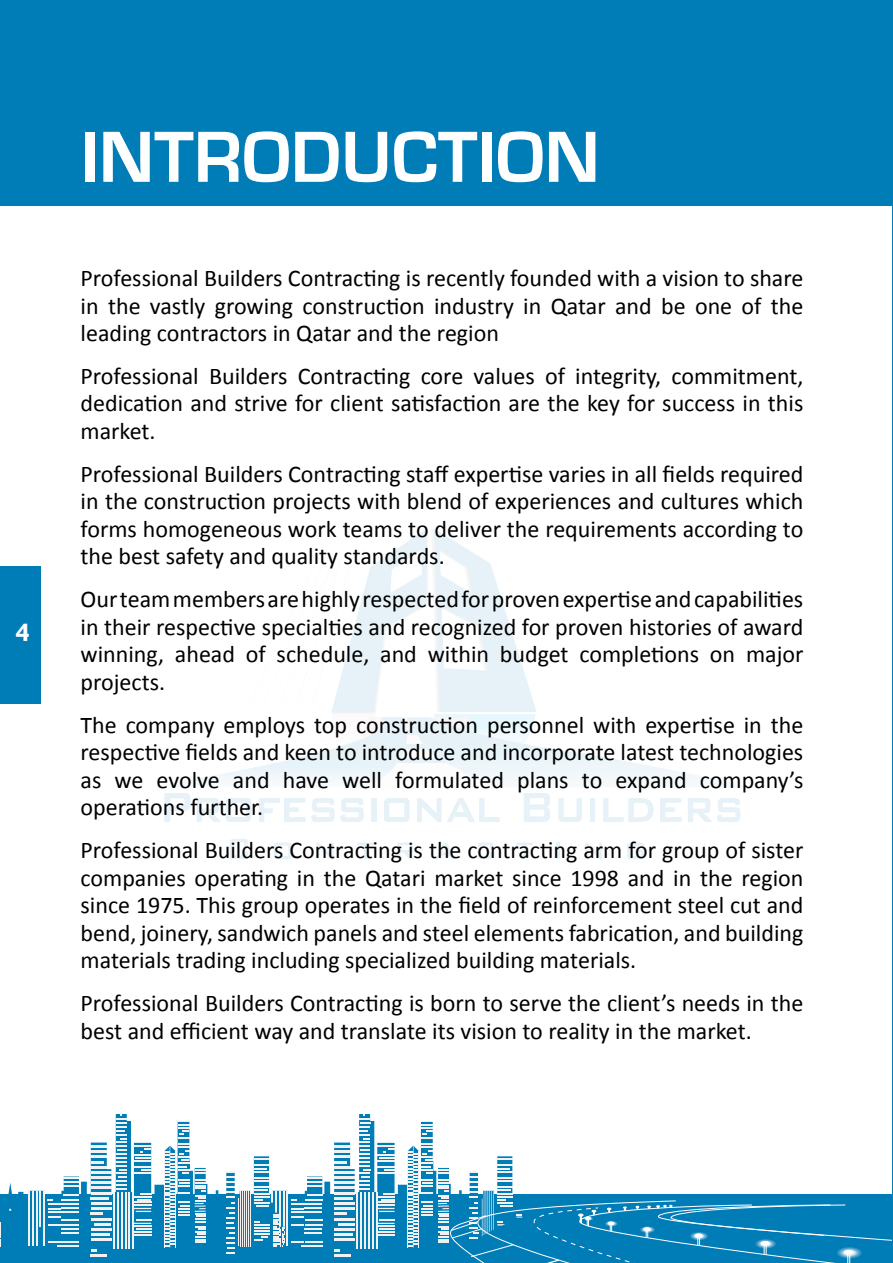
<style>
.page{position:relative;width:893px;height:1263px;background:#fff}
.page>*{position:absolute;margin:0;border:0;box-sizing:border-box;transform-origin:0 0}
.t1{font:700 75px "Eurostile";color:#fff}
.t2{font:700 27px "Tw Cen";color:#fff}
.t3{font:24px/27.6px "Calibri";color:#000;text-align:justify}
</style>
<div class="page">
<div style="left:0;top:567px;width:41px;height:137px;background:#007db7"></div>
<svg style="left:0;top:1114px;width:893px;height:149px"></svg>
<svg style="left:230px;top:839px;width:18px;height:20px"></svg>
<svg style="left:274px;top:842px;width:18px;height:17px"></svg>
<svg style="left:317px;top:842px;width:17px;height:17px"></svg>
<svg style="left:357px;top:842px;width:17px;height:17px"></svg>
<svg style="left:397px;top:842px;width:17px;height:17px"></svg>
<svg style="left:436px;top:842px;width:19px;height:17px"></svg>
<svg style="left:478px;top:842px;width:15px;height:17px"></svg>
<svg style="left:516px;top:842px;width:17px;height:17px"></svg>
<hr style="left:556px;top:842px;width:4px;height:17px;background:#e6f2f7">
<svg style="left:585px;top:842px;width:17px;height:17px"></svg>
<svg style="left:627px;top:842px;width:17px;height:17px"></svg>
<svg style="left:164px;top:529px;width:576px;height:293px"></svg>
<img style="left:892px;top:613px;width:1px;height:132px">
<img style="left:892px;top:617px;width:1px;height:119px">
<div style="left:0;top:0;width:893px;height:205px;background:#007db7"></div>
<p class="t2" style="left:16px;top:616px;width:16px">4</p>
<h1 class="t1" style="left:81px;top:116px;width:521px">INTRODUCTION</h1>
<p class="t3" style="left:81px;top:264px;width:724px">Professional Builders Contracting is recently founded with a vision to share in the vastly growing construction industry in Qatar and be one of the leading contractors in Qatar and the region</p>
<p class="t3" style="left:81px;top:362px;width:724px">Professional Builders Contracting core values of integrity, commitment, dedication and strive for client satisfaction are the key for success in this market.</p>
<p class="t3" style="left:81px;top:460px;width:724px">Professional Builders Contracting staff expertise varies in all fields required in the construction projects with blend of experiences and cultures which forms homogeneous work teams to deliver the requirements according to the best safety and quality standards.</p>
<p class="t3" style="left:81px;top:585px;width:724px">Our team members are highly respected for proven expertise and capabilities in their respective specialties and recognized for proven histories of award winning, ahead of schedule, and within budget completions on major projects.</p>
<p class="t3" style="left:81px;top:711px;width:724px">The company employs top construction personnel with expertise in the respective fields and keen to introduce and incorporate latest technologies as we evolve and have well formulated plans to expand company’s operations further.</p>
<p class="t3" style="left:81px;top:836px;width:724px">Professional Builders Contracting is the contracting arm for group of sister companies operating in the Qatari market since 1998 and in the region since 1975. This group operates in the field of reinforcement steel cut and bend, joinery, sandwich panels and steel elements fabrication, and building materials trading including specialized building materials.</p>
<p class="t3" style="left:81px;top:989px;width:724px">Professional Builders Contracting is born to serve the client’s needs in the best and efficient way and translate its vision to reality in the market.</p>
</div>
